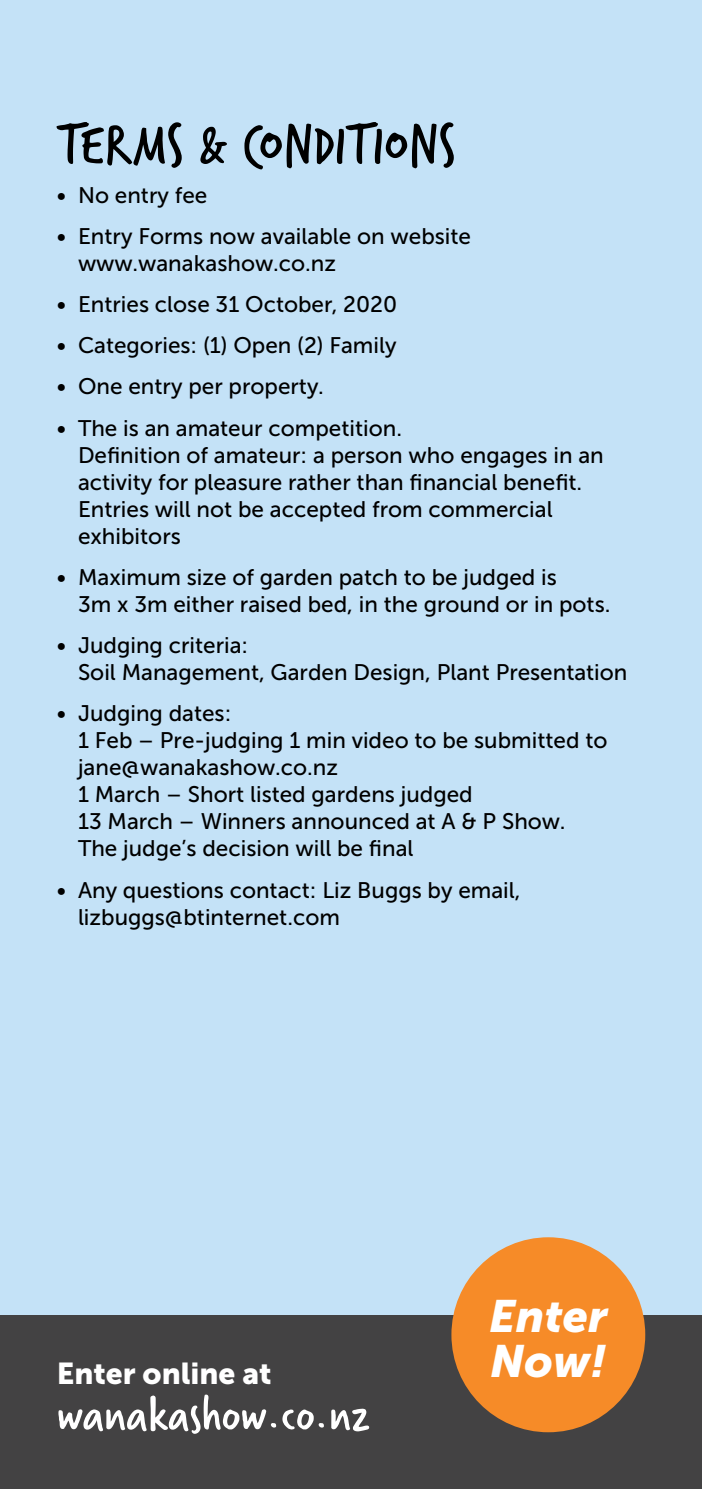
<style>
.page{position:relative;width:702px;height:1489px;background:#fff}
.page>*{position:absolute;margin:0;border:0;box-sizing:border-box;transform-origin:0 0}
.t1{font:60px "Verveine";color:#000}
.t2{font:52.5px "Verveine";color:#fff}
.t3{font:italic 45px/45px "Museo Sans 900";color:#fff}
.t4{font:30px "Museo Sans 900";color:#fff}
.t5{font:22.5px/27px "Museo Sans 500";color:#000}
</style>
<div class="page">
<div style="left:0;top:0;width:702px;height:1488px;background:#c4e2f7"></div>
<div style="left:0;top:1315px;width:702px;height:173px;background:#434243"></div>
<div style="left:451px;top:1237px;width:194px;height:194px;background:#f68b28;border-radius:50%"></div>
<h1 class="t1" style="left:57px;top:103px;width:401px">TERMS &amp; CONDITIONS</h1>
<p class="t5" style="left:57px;top:181px;width:152px">• No entry fee</p>
<p class="t5" style="left:78px;top:222px;width:394px;text-indent:-21px">• Entry Forms now available on website www.wanakashow.co.nz</p>
<p class="t5" style="left:57px;top:291px;width:342px">• Entries close 31 October, 2020</p>
<p class="t5" style="left:57px;top:332px;width:341px">• Categories: (1) Open (2) Family</p>
<p class="t5" style="left:57px;top:373px;width:268px">• One entry per property.</p>
<p class="t5" style="left:78px;top:414px;width:527px;text-indent:-21px">• The is an amateur competition.<br>Definition of amateur: a person who engages in an activity for pleasure rather than financial benefit.<br>Entries will not be accepted from commercial exhibitors</p>
<p class="t5" style="left:78px;top:563px;width:534px;text-indent:-21px">• Maximum size of garden patch to be judged is<br>3m x 3m either raised bed, in the ground or in pots.</p>
<p class="t5" style="left:78px;top:631px;width:551px;text-indent:-21px">• Judging criteria:<br>Soil Management, Garden Design, Plant Presentation</p>
<p class="t5" style="left:78px;top:700px;width:531px;text-indent:-21px">• Judging dates:<br>1 Feb – Pre-judging 1 min video to be submitted to jane@wanakashow.co.nz<br>1 March – Short listed gardens judged<br>13 March – Winners announced at A &amp; P Show.<br>The judge’s decision will be final</p>
<p class="t5" style="left:78px;top:876px;width:444px;text-indent:-21px">• Any questions contact: Liz Buggs by email, lizbuggs@btinternet.com</p>
<h3 class="t4" style="left:57px;top:1356px;width:216px">Enter online at</h3>
<h2 class="t2" style="left:57px;top:1377px;width:314px">wanakashow.co.nz</h2>
<h3 class="t3" style="left:489px;top:1293px;width:120px">Enter<br>Now!</h3>
</div>
